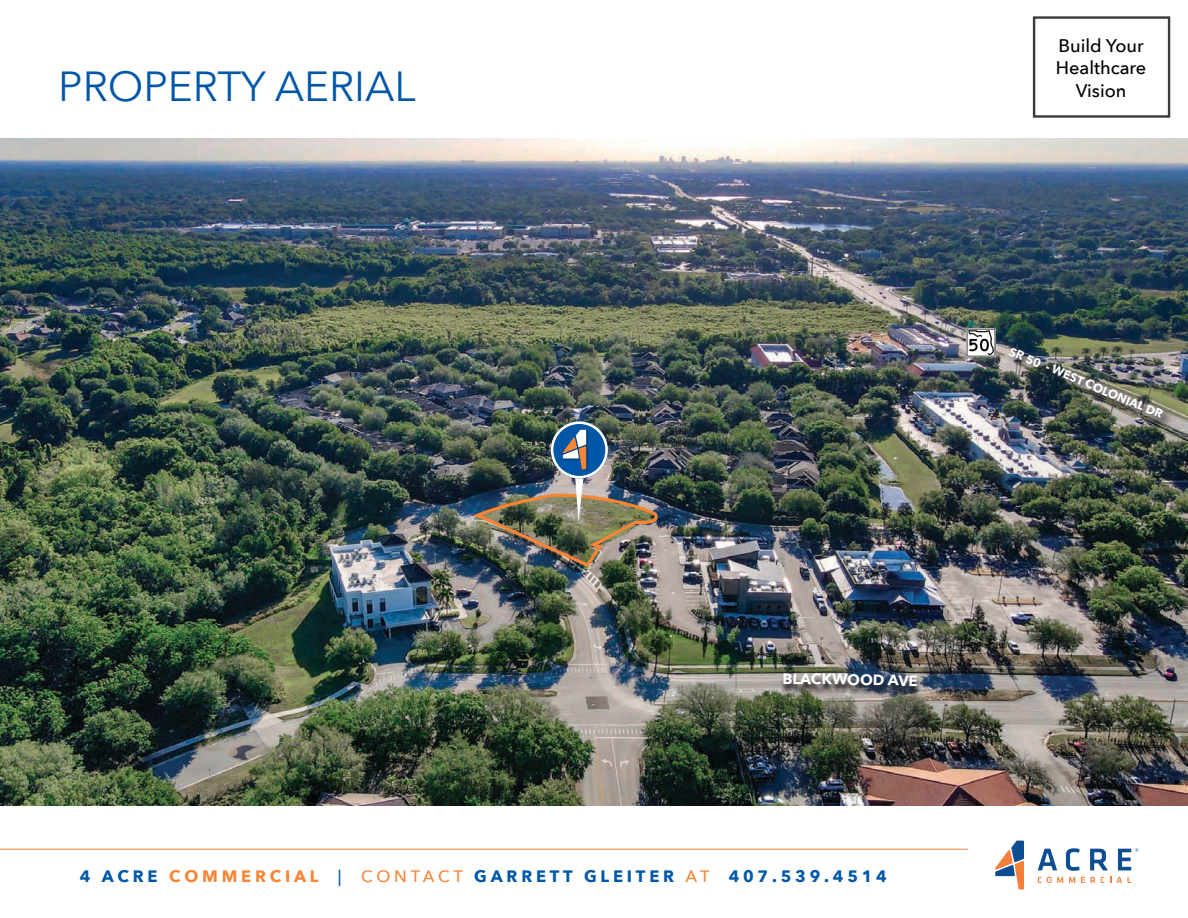
<style>
.page{position:relative;width:1188px;height:918px;background:#fff}
.page>*{position:absolute;margin:0;border:0;box-sizing:border-box;transform-origin:0 0}
.t1{font:42px "Avenir Next";color:#0057a8}
.t2{font:500 18.15px "Avenir Next";color:#000}
.t3{font:700 16.5px "Avenir Next";letter-spacing:.23em;color:#0057a8}
.t4{font:700 15px "Avenir Next";color:#fff}
.t5{font:700 12px "Avenir Next";color:#fff}
.s1{color:#f58537}
.s2{font-weight:500}
.s3{font-weight:500;color:#f58537}
</style>
<div class="page">
<hr style="left:0;top:849px;width:968px;height:1px;background:#f58537">
<svg style="left:1038px;top:849px;width:19px;height:21px"></svg>
<svg style="left:1066px;top:848px;width:14px;height:23px"></svg>
<svg style="left:1090px;top:849px;width:18px;height:21px"></svg>
<svg style="left:995px;top:841px;width:29px;height:49px"></svg>
<svg style="left:1118px;top:848px;width:20px;height:22px"></svg>
<svg style="left:1038px;top:877px;width:25px;height:6px"></svg>
<svg style="left:1069px;top:877px;width:6px;height:6px"></svg>
<svg style="left:1081px;top:877px;width:30px;height:6px"></svg>
<svg style="left:1117px;top:877px;width:14px;height:6px"></svg>
<img style="left:0;top:138px;width:1188px;height:667px">
<img style="left:1007px;top:345px;width:168px;height:86px">
<svg style="left:780px;top:675px;width:143px;height:22px;background:#6b6d71"></svg>
<img style="left:469px;top:421px;width:192px;height:149px">
<div style="left:1033px;top:16px;width:137px;height:102px;background:#fff;border:2px solid #000"></div>
<img style="left:967px;top:328px;width:28px;height:29px">
<p class="t1" style="left:58px;top:51px;width:359px">PROPERTY AERIAL</p>
<p class="t2" style="left:1058px;top:30px;width:87px">Build Your</p>
<p class="t2" style="left:1056px;top:53px;width:92px">Healthcare</p>
<p class="t2" style="left:1076px;top:75px;width:52px">Vision</p>
<p class="t5" style="left:1014px;top:341px;width:167px;rotate:23deg">SR 50 - WEST COLONIAL DR</p>
<p class="t4" style="left:783px;top:665px;width:137px;rotate:1deg">BLACKWOOD AVE</p>
<p class="t3" style="left:80px;top:862px;width:809px">4 ACRE <span class="s1">COMMERCIAL</span> <span class="s2">|</span> <span class="s3">CONTACT</span> GARRETT GLEITER <span class="s3">AT</span> 407.539.4514</p>
</div>
